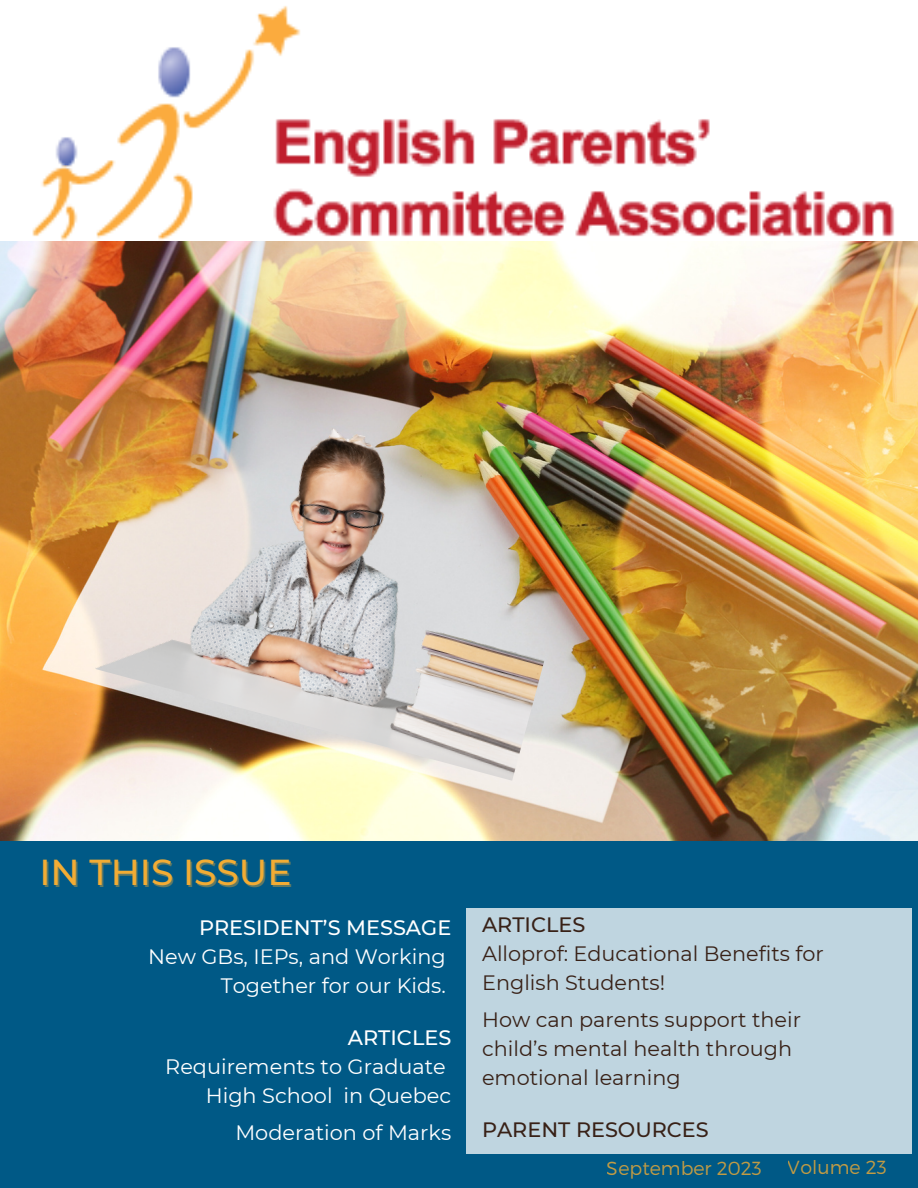
<style>
.page{position:relative;width:918px;height:1188px;background:#fff}
.page>*{position:absolute;margin:0;border:0;box-sizing:border-box;transform-origin:0 0}
.t1{font:500 36px "Montserrat";color:#f2ac34}
.t2{font:20.85px/29px "Montserrat";color:#382117}
.t3{font:20.85px "Montserrat";color:#fff}
.t4{font:500 20.85px "Montserrat";color:#fff}
.t5{font:500 20.85px "Montserrat";color:#382117}
.t6{font:300 18.9px "Montserrat";color:#f2ac34}
</style>
<div class="page">
<img style="left:0;top:273px;width:918px;height:569px">
<img style="left:0;top:6px;width:918px;height:267px">
<div style="left:0;top:842px;width:918px;height:346px;background:#005986"></div>
<div style="left:466px;top:908px;width:446px;height:245px;background:#bfd5e0"></div>
<img style="left:95px;top:384px;width:493px;height:397px">
<p class="t1" style="left:39px;top:851px;width:254px">IN THIS ISSUE</p>
<p class="t4" style="left:199px;top:915px;width:254px">PRESIDENT’S MESSAGE</p>
<p class="t3" style="left:148px;top:944px;width:299px">New GBs, IEPs, and Working</p>
<p class="t3" style="left:221px;top:973px;width:226px">Together for our Kids.</p>
<p class="t4" style="left:348px;top:1025px;width:105px">ARTICLES</p>
<p class="t3" style="left:165px;top:1054px;width:282px">Requirements to Graduate</p>
<p class="t3" style="left:206px;top:1083px;width:247px">High School in Quebec</p>
<p class="t3" style="left:235px;top:1120px;width:217px">Moderation of Marks</p>
<p class="t5" style="left:482px;top:912px;width:105px">ARTICLES</p>
<p class="t2" style="left:482px;top:939px;width:343px">Alloprof: Educational Benefits for</p>
<p class="t2" style="left:482px;top:968px;width:185px">English Students!</p>
<p class="t2" style="left:482px;top:1005px;width:321px">How can parents support their</p>
<p class="t2" style="left:482px;top:1034px;width:312px">child’s mental health through emotional learning</p>
<p class="t5" style="left:482px;top:1117px;width:228px">PARENT RESOURCES</p>
<p class="t6" style="left:607px;top:1156px;width:156px">September 2023</p>
<p class="t6" style="left:788px;top:1155px;width:100px">Volume 23</p>
</div>
